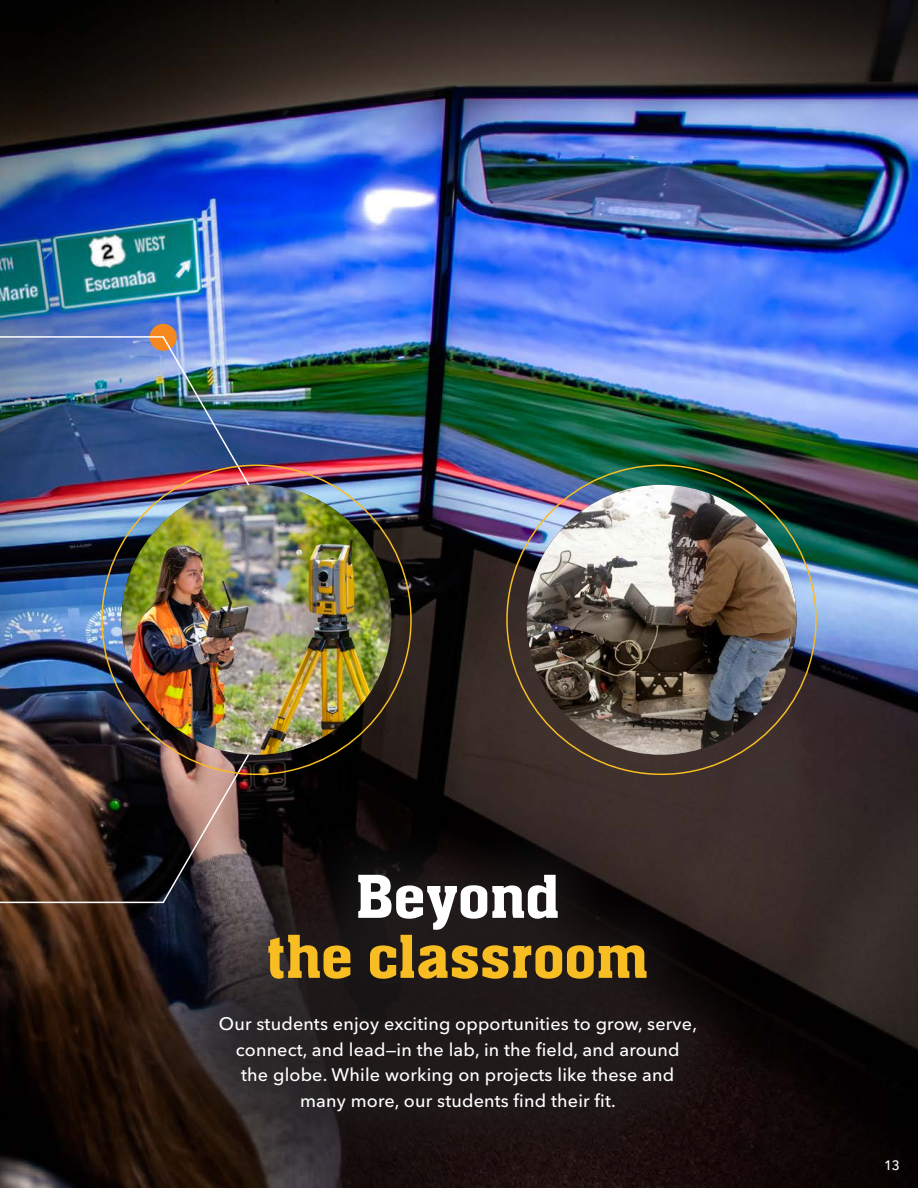
<style>
.page{position:relative;width:918px;height:1188px;background:#fff}
.page>*{position:absolute;margin:0;border:0;box-sizing:border-box;transform-origin:0 0}
.t1{font:61.5px "aka Chen";letter-spacing:.01em;color:#f7bd23}
.t2{font:61.5px "aka Chen";letter-spacing:.01em;color:#fff}
.big_body_-_white_cen{font:500 18px/25.5px "Avenir Next LT Pro";letter-spacing:.01em;color:#fff;text-align:center}
.t3{font:500 13.5px "Avenir Next LT Pro";color:#fff}
</style>
<div class="page">
<img style="left:0;top:0;width:918px;height:1188px">
<div style="left:157px;top:810px;width:602px;height:364px;background:#231f20;opacity:.75"></div>
<div style="left:150px;top:324px;width:27px;height:27px;background:#f5881f;border-radius:50%"></div>
<img style="left:0;top:335px;width:328px;height:569px">
<img style="left:122px;top:485px;width:270px;height:270px;border-radius:135px">
<img style="left:526px;top:485px;width:270px;height:270px;border-radius:135px">
<h1 class="t2" style="left:356px;top:866px;width:205px">Beyond</h1>
<h1 class="t1" style="left:267px;top:926px;width:383px">the classroom</h1>
<p class="big_body_-_white_cen" style="left:219px;top:1011px;width:480px">Our students enjoy exciting opportunities to grow, serve, connect, and lead—in the lab, in the field, and around<br>the globe. While working on projects like these and many more, our students find their fit.</p>
<p class="t3" style="left:884px;top:1157px;width:17px">13</p>
</div>
